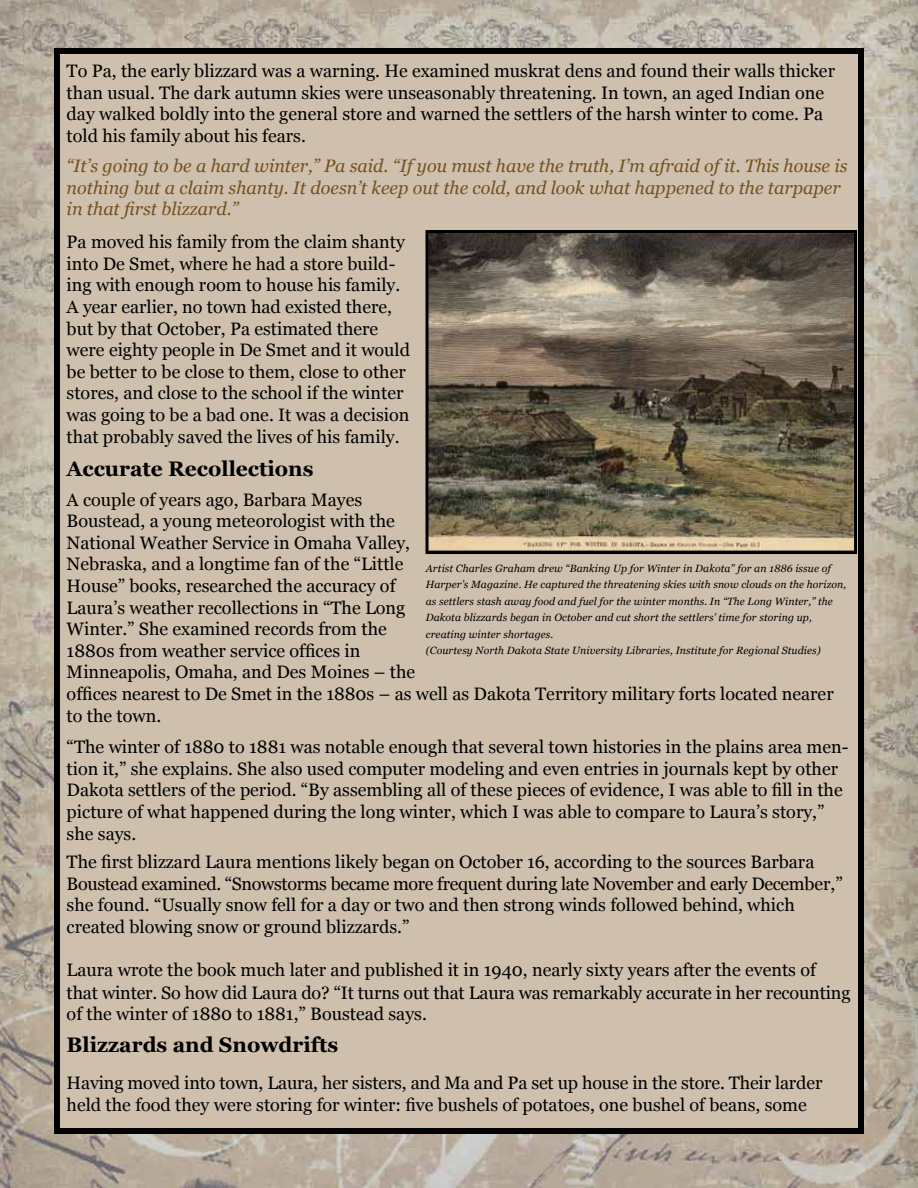
<style>
.page{position:relative;width:918px;height:1188px;background:#fff}
.page>*{position:absolute;margin:0;border:0;box-sizing:border-box;transform-origin:0 0}
.t1{font:700 21px "Georgia";color:#000}
.t2{font:18px/21.6px "Georgia";color:#000}
.t3{font:italic 18px/21.6px "Georgia";color:#745120}
.t4{font:italic 10.5px/16.5px "Georgia";letter-spacing:.01em;color:#000}
</style>
<div class="page">
<img style="left:0;top:0;width:918px;height:1188px">
<div style="left:57px;top:51px;width:804px;height:1080px;background:#cec0ad"></div>
<div style="left:54px;top:48px;width:810px;height:1086px;border:6px solid #000"></div>
<img style="left:430px;top:234px;width:423px;height:315px">
<div style="left:426px;top:230px;width:431px;height:324px;border:3px solid #000"></div>
<p class="t2" style="left:67px;top:61px;width:770px">To Pa, the early blizzard was a warning. He examined muskrat dens and found their walls thicker than usual. The dark autumn skies were unseasonably threatening. In town, an aged Indian one day walked boldly into the general store and warned the settlers of the harsh winter to come. Pa told his family about his fears.</p>
<p class="t3" style="left:67px;top:155px;width:782px">“It’s going to be a hard winter,” Pa said. “If you must have the truth, I’m afraid of it. This house is nothing but a claim shanty. It doesn’t keep out the cold, and look what happened to the tarpaper in that first blizzard.”</p>
<p class="t2" style="left:67px;top:232px;width:345px">Pa moved his family from the claim shanty into De Smet, where he had a store build&shy;ing with enough room to house his family.<br>A year earlier, no town had existed there, but by that October, Pa estimated there were eighty people in De Smet and it would be better to be close to them, close to other stores, and close to the school if the winter was going to be a bad one. It was a decision that probably saved the lives of his family.</p>
<p class="t1" style="left:67px;top:455px;width:248px">Accurate Recollections</p>
<p class="t2" style="left:67px;top:489px;width:769px">A couple of years ago, Barbara Mayes<br>Boustead, a young meteorologist with the<br>National Weather Service in Omaha Valley,<br>Nebraska, and a longtime fan of the “Little<br>House” books, researched the accuracy of<br>Laura’s weather recollections in “The Long<br>Winter.” She examined records from the<br>1880s from weather service offices in<br>Minneapolis, Omaha, and Des Moines – the<br>offices nearest to De Smet in the 1880s – as well as Dakota Territory military forts located nearer to the town.</p>
<p class="t2" style="left:67px;top:736px;width:784px">“The winter of 1880 to 1881 was notable enough that several town histories in the plains area men&shy;tion it,” she explains. She also used computer modeling and even entries in journals kept by other Dakota settlers of the period. “By assembling all of these pieces of evidence, I was able to fill in the picture of what happened during the long winter, which I was able to compare to Laura’s story,” she says.</p>
<p class="t2" style="left:67px;top:851px;width:778px">The first blizzard Laura mentions likely began on October 16, according to the sources Barbara Boustead examined. “Snowstorms became more frequent during late November and early December,” she found. “Usually snow fell for a day or two and then strong winds followed behind, which created blowing snow or ground blizzards.”</p>
<p class="t2" style="left:67px;top:959px;width:786px;line-height:22px">Laura wrote the book much later and published it in 1940, nearly sixty years after the events of that winter. So how did Laura do? “It turns out that Laura was remarkably accurate in her recounting of the winter of 1880 to 1881,” Boustead says.</p>
<p class="t1" style="left:67px;top:1031px;width:273px">Blizzards and Snowdrifts</p>
<p class="t2" style="left:67px;top:1072px;width:757px">Having moved into town, Laura, her sisters, and Ma and Pa set up house in the store. Their larder held the food they were storing for winter: five bushels of potatoes, one bushel of beans, some</p>
<p class="t4" style="left:426px;top:560px;width:422px">Artist Charles Graham drew “Banking Up for Winter in Dakota” for an 1886 issue of Harper’s Magazine. He captured the threatening skies with snow clouds on the horizon, as settlers stash away food and fuel for the winter months. In “The Long Winter,” the Dakota blizzards began in October and cut short the settlers’ time for storing up, creating winter shortages.<br>(Courtesy North Dakota State University Libraries, Institute for Regional Studies)</p>
</div>
